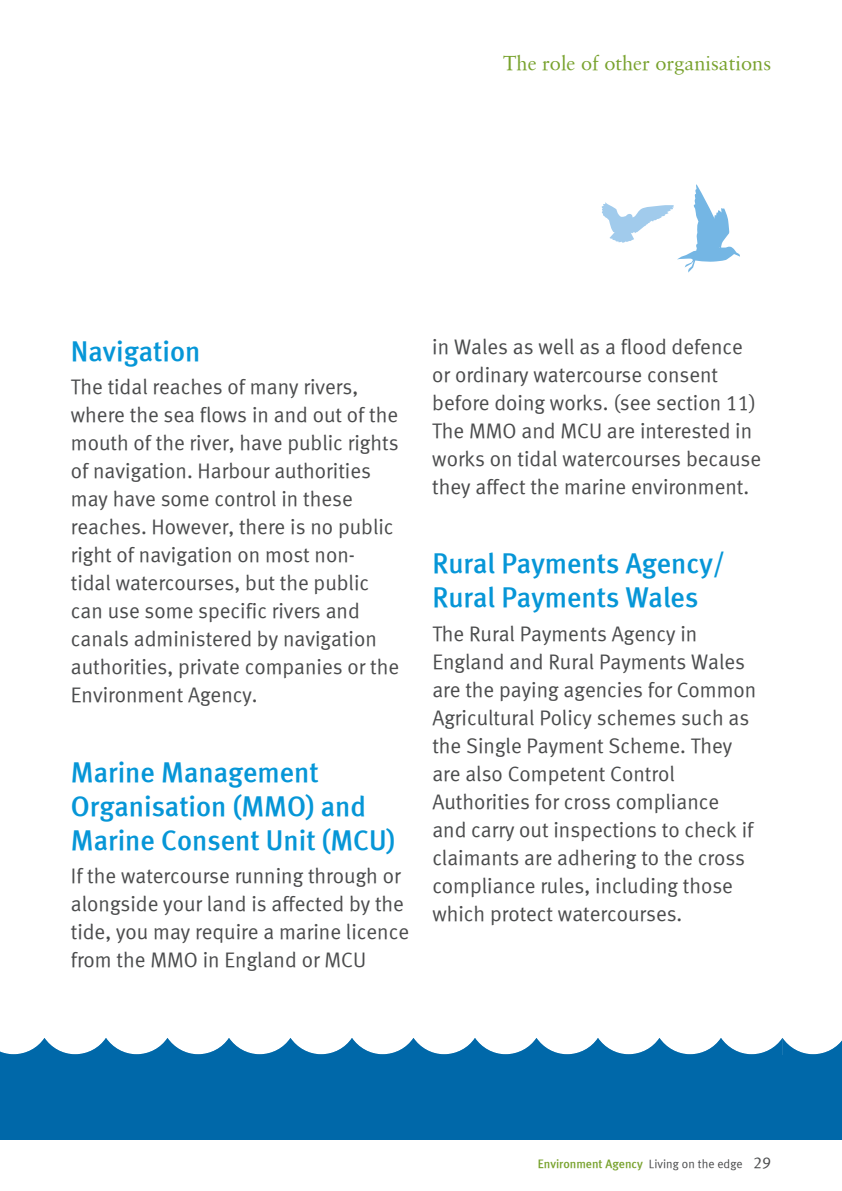
<style>
.page{position:relative;width:842px;height:1191px;background:#fff}
.page>*{position:absolute;margin:0;border:0;box-sizing:border-box;transform-origin:0 0}
.t1{font:28px/34px "EA Meta Medium Roman";color:#0696d7}
.t2{font:21px/28px "EA Meta Normal Roman";color:#4b4c4d}
.t3{font:20px "EA Sabon Roman";color:#78a22d}
.t4{font:12px "EA Meta Medium Roman";color:#78a22d}
.s1{font-family:"EA Meta Normal Roman";color:#4b4c4d}
.s2{font-family:"EA Meta Normal Roman";font-size:16px;color:#4b4c4d}
</style>
<div class="page">
<svg style="left:601px;top:184px;width:139px;height:88px"></svg>
<svg style="left:0;top:1038px;width:842px;height:102px;background:#1c78b2"></svg>
<p class="t3" style="left:503px;top:51px;width:269px">The role of other organisations</p>
<h1 class="t1" style="left:71px;top:333px;width:131px">Navigation</h1>
<p class="t2" style="left:71px;top:373px;width:330px">The tidal reaches of many rivers, where the sea flows in and out of the mouth of the river, have public rights of navigation. Harbour authorities may have some control in these reaches. However, there is no public right of navigation on most non&shy;tidal watercourses, but the public can use some specific rivers and canals administered by navigation authorities, private companies or the Environment Agency.</p>
<h1 class="t1" style="left:71px;top:755px;width:326px">Marine Management<br>Organisation (MMO) and<br>Marine Consent Unit (MCU)</h1>
<p class="t2" style="left:71px;top:862px;width:340px">If the watercourse running through or alongside your land is affected by the tide, you may require a marine licence from the MMO in England or MCU</p>
<p class="t2" style="left:432px;top:332px;width:330px">in Wales as well as a flood defence or ordinary watercourse consent before doing works. (see section 11)<br>The MMO and MCU are interested in works on tidal watercourses because they affect the marine environment.</p>
<h1 class="t1" style="left:432px;top:546px;width:294px">Rural Payments Agency/<br>Rural Payments Wales</h1>
<p class="t2" style="left:432px;top:619px;width:326px">The Rural Payments Agency in<br>England and Rural Payments Wales are the paying agencies for Common<br>Agricultural Policy schemes such as the Single Payment Scheme. They are also Competent Control<br>Authorities for cross compliance and carry out inspections to check if claimants are adhering to the cross compliance rules, including those which protect watercourses.</p>
<p class="t4" style="left:538px;top:1156px;width:235px">Environment Agency <span class="s1">Living on the edge</span> <span class="s2">29</span></p>
</div>
